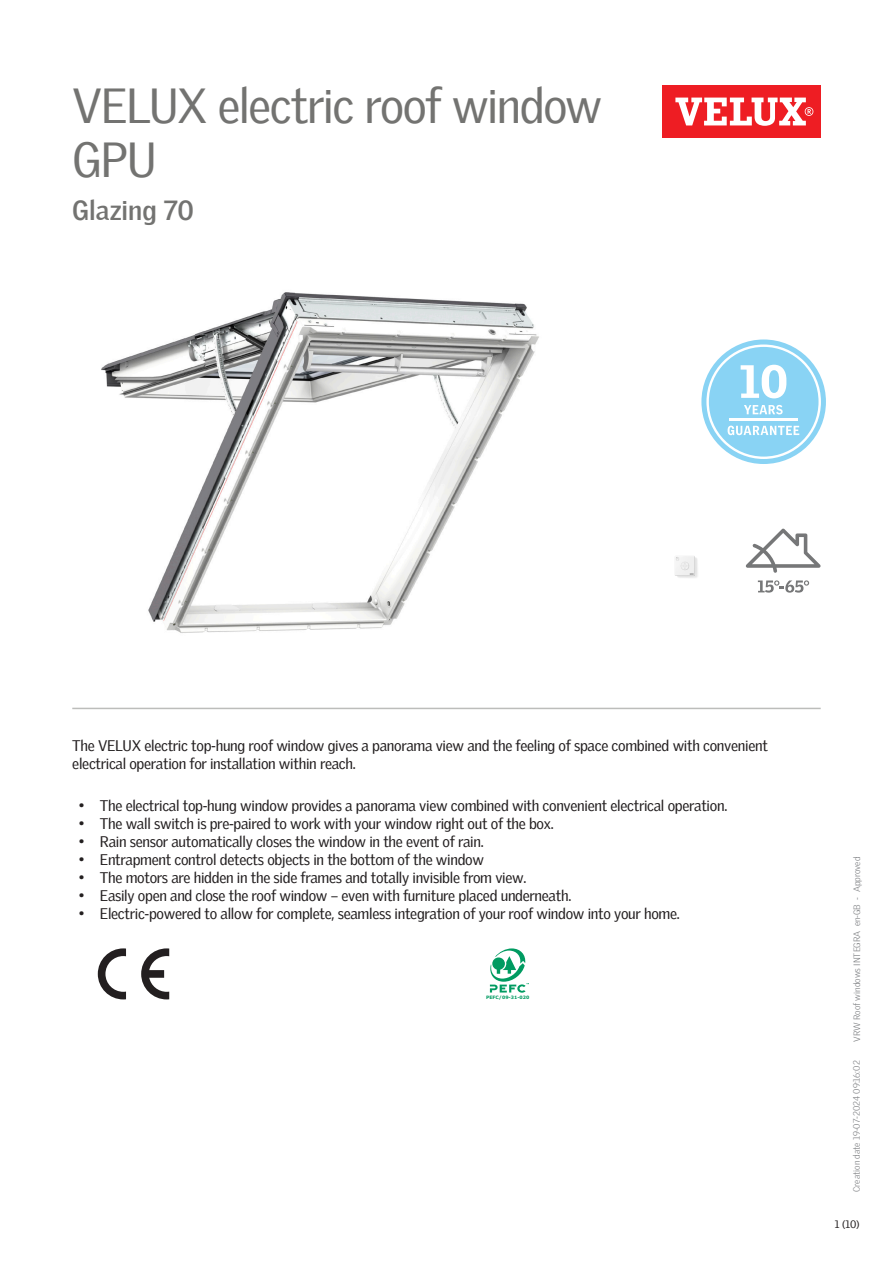
<style>
.page{position:relative;width:893px;height:1263px;background:#fff}
.page>*{position:absolute;margin:0;border:0;box-sizing:border-box;transform-origin:0 0}
.Headline{font:48px/54px "Velux Gothic";letter-spacing:-.03em;color:#737371}
.t1{font:700 27px "Velux Gothic";color:#737371}
.Body_Regular{font:15px/18px "Velux Gothic";letter-spacing:-.02em;color:#231f20}
.t2{font:10.5px "Velux Gothic";color:#231f20}
.t3{font:300 9px "Velux Gothic";color:#7c7e81}
.t4{font:700 4.65px "Verdana";color:#009b61}
</style>
<div class="page">
<div style="left:662px;top:85px;width:159px;height:53px;background:#ee1d23"></div>
<svg style="left:675px;top:98px;width:138px;height:28px"></svg>
<hr style="left:72px;top:708px;width:749px;height:1px;background:#bcbdbb">
<svg style="left:746px;top:528px;width:75px;height:45px"></svg>
<svg style="left:758px;top:580px;width:51px;height:13px"></svg>
<img style="left:675px;top:556px;width:23px;height:22px">
<svg style="left:701px;top:339px;width:125px;height:125px"></svg>
<svg style="left:141px;top:948px;width:28px;height:51px"></svg>
<svg style="left:98px;top:948px;width:28px;height:51px"></svg>
<svg style="left:490px;top:948px;width:39px;height:45px"></svg>
<img style="left:101px;top:292px;width:438px;height:341px">
<p class="Headline" style="left:72px;top:74px;width:531px">VELUX electric roof window<br>GPU</p>
<p class="t1" style="left:72px;top:190px;width:123px">Glazing 70</p>
<p class="Body_Regular" style="left:72px;top:735px;width:697px">The VELUX electric top-hung roof window gives a panorama view and the feeling of space combined with convenient electrical operation for installation within reach.</p>
<p class="Body_Regular" style="left:79px;top:796px;width:650px">• The electrical top-hung window provides a panorama view combined with convenient electrical operation.</p>
<p class="Body_Regular" style="left:79px;top:814px;width:476px">• The wall switch is pre-paired to work with your window right out of the box.</p>
<p class="Body_Regular" style="left:79px;top:832px;width:407px">• Rain sensor automatically closes the window in the event of rain.</p>
<p class="Body_Regular" style="left:79px;top:850px;width:407px">• Entrapment control detects objects in the bottom of the window</p>
<p class="Body_Regular" style="left:79px;top:868px;width:449px">• The motors are hidden in the side frames and totally invisible from view.</p>
<p class="Body_Regular" style="left:79px;top:886px;width:494px">• Easily open and close the roof window – even with furniture placed underneath.</p>
<p class="Body_Regular" style="left:79px;top:904px;width:603px">• Electric-powered to allow for complete, seamless integration of your roof window into your home.</p>
<p class="t4" style="left:486px;top:994px;width:45px">PEFC/09-31-020</p>
<p class="t3" style="left:850px;top:1042px;width:187px;rotate:-90deg">VRW Roof windows INTEGRA en-GB - Approved</p>
<p class="t3" style="left:850px;top:1192px;width:133px;rotate:-90deg">Creation date 19-07-2024 09:16:02</p>
<p class="t2" style="left:835px;top:1216px;width:26px">1 (10)</p>
</div>
